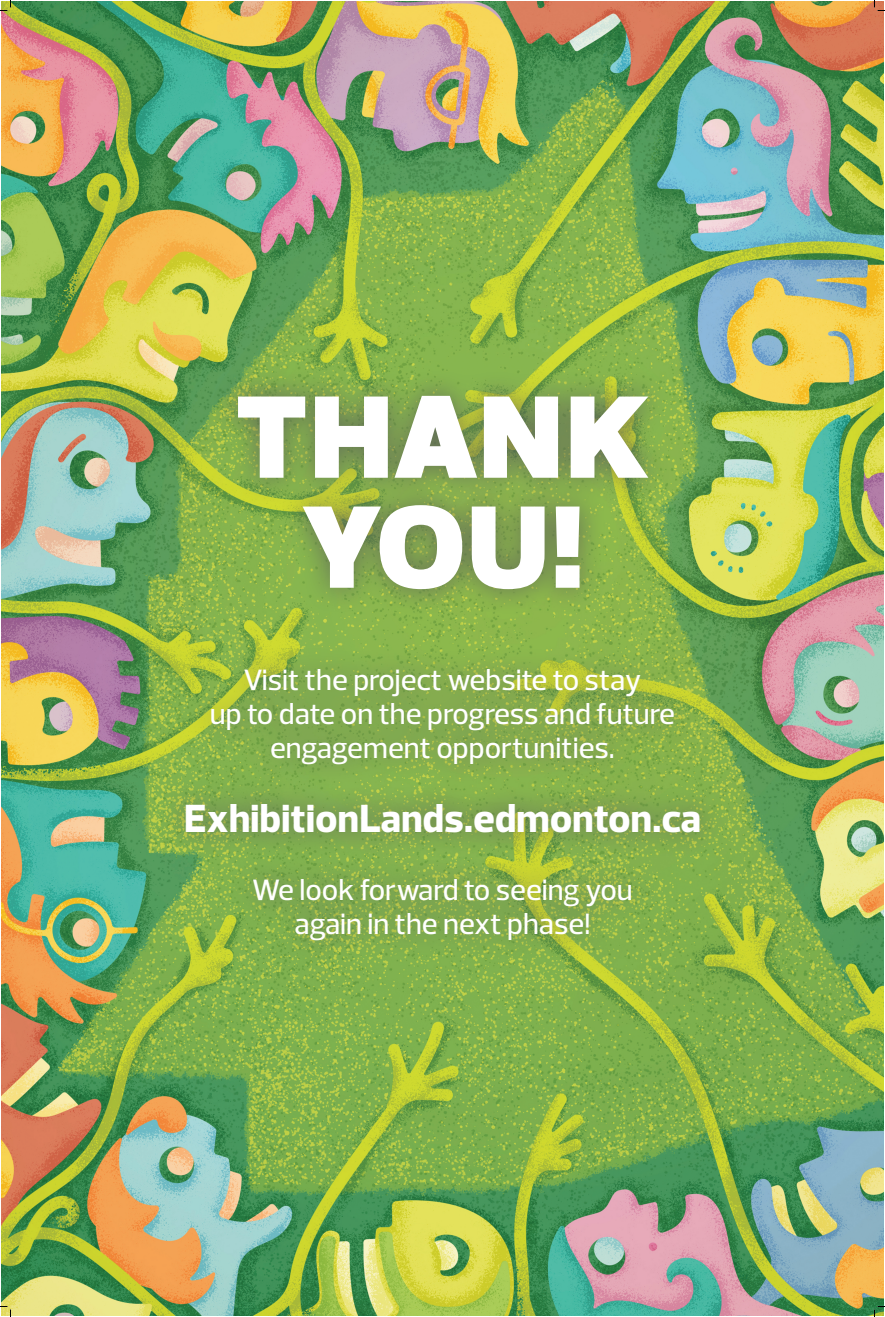
<style>
.page{position:relative;width:885px;height:1317px;background:#fff}
.page>*{position:absolute;margin:0;border:0;box-sizing:border-box;transform-origin:0 0}
.Cover_1{font:900 140px/110px "Prelo";color:#fff;text-align:center}
.Special__Extra_Large{font:800 40px "Prelo";letter-spacing:.01em;color:#fff}
.Special__Extra_Large-2{font:500 30px/34px "Prelo";color:#fff;text-align:center}
</style>
<div class="page">
<img style="left:2px;top:2px;width:882px;height:1314px">
<div style="left:159px;top:369px;width:567px;height:596px;background:#57585a;opacity:.75"></div>
<svg style="left:0;top:0;width:11px;height:11px"></svg>
<svg style="left:0;top:1306px;width:11px;height:11px"></svg>
<svg style="left:874px;top:0;width:11px;height:11px"></svg>
<svg style="left:874px;top:1306px;width:11px;height:11px"></svg>
<p class="Cover_1" style="left:235px;top:377px;width:416px">THANK<br>YOU!</p>
<p class="Special__Extra_Large-2" style="left:210px;top:663px;width:467px">Visit the project website to stay<br>up to date on the progress and future engagement opportunities.</p>
<p class="Special__Extra_Large" style="left:184px;top:794px;width:518px">ExhibitionLands.edmonton.ca</p>
<p class="Special__Extra_Large-2" style="left:252px;top:873px;width:382px">We look forward to seeing you again in the next phase!</p>
</div>
